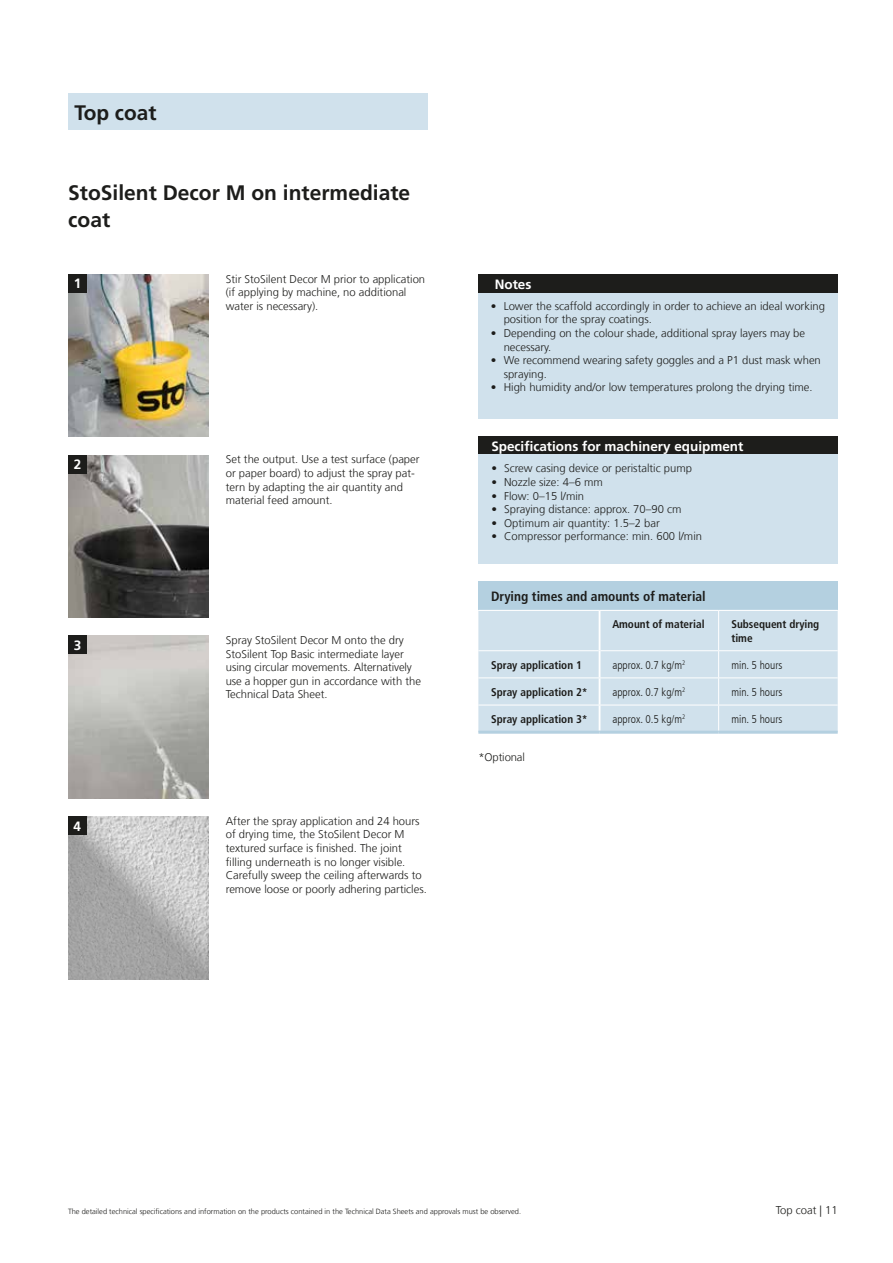
<style>
.page{position:relative;width:893px;height:1263px;background:#fff}
.page>*{position:absolute;margin:0;border:0;box-sizing:border-box;transform-origin:0 0}
.t1{font:700 21px/27.2px "Sto Frutiger";color:#1d1d1b}
.t2{font:700 13.5px "Sto Frutiger";color:#fff}
.t3{font:700 condensed 13.5px "Sto Frutiger";color:#1d1d1b}
.t4{font:300 11.25px/13.5px "Sto Frutiger";color:#1d1d1b}
.t5{font:700 condensed 11.25px/13.5px "Sto Frutiger";color:#1d1d1b}
.t6{font:300 condensed 11.25px "Sto Frutiger";color:#1d1d1b}
.t7{font:300 7.5px "Sto Frutiger";color:#1d1d1b}
</style>
<div class="page">
<div style="left:68px;top:94px;width:360px;height:36px;background:#d0e1ec"></div>
<div style="left:478px;top:274px;width:359px;height:145px;background:#d0e1ec"></div>
<div style="left:478px;top:274px;width:359px;height:19px;background:#1d1d1b"></div>
<img style="left:68px;top:274px;width:141px;height:163px">
<div style="left:68px;top:274px;width:19px;height:18px;background:#1d1d1b"></div>
<img style="left:68px;top:455px;width:141px;height:163px">
<div style="left:68px;top:455px;width:19px;height:18px;background:#1d1d1b"></div>
<img style="left:68px;top:636px;width:141px;height:162px">
<div style="left:68px;top:636px;width:19px;height:18px;background:#1d1d1b"></div>
<div style="left:479px;top:437px;width:359px;height:126px;background:#d0e1ec"></div>
<div style="left:479px;top:437px;width:359px;height:17px;background:#1d1d1b"></div>
<div style="left:478px;top:581px;width:360px;height:29px;background:#b4d0e0"></div>
<svg style="left:478px;top:611px;width:360px;height:120px"></svg>
<hr style="left:478px;top:731px;width:122px;height:3px;background:#b4d0e0">
<hr style="left:600px;top:731px;width:119px;height:3px;background:#b4d0e0">
<hr style="left:719px;top:731px;width:119px;height:3px;background:#b4d0e0">
<hr style="left:478px;top:705px;width:122px;height:1px;background:#fff">
<hr style="left:600px;top:705px;width:119px;height:1px;background:#fff">
<hr style="left:719px;top:705px;width:119px;height:1px;background:#fff">
<hr style="left:478px;top:677px;width:122px;height:1px;background:#fff">
<hr style="left:600px;top:677px;width:119px;height:1px;background:#fff">
<hr style="left:719px;top:677px;width:119px;height:1px;background:#fff">
<img style="left:68px;top:816px;width:141px;height:163px">
<div style="left:68px;top:816px;width:18px;height:18px;background:#1d1d1b"></div>
<h1 class="t1" style="left:74px;top:99px;width:84px">Top coat</h1>
<h1 class="t1" style="left:68px;top:179px;width:343px">StoSilent Decor M on intermediate coat</h1>
<p class="t2" style="left:74px;top:276px;width:9px">1</p>
<p class="t4" style="left:226px;top:272px;width:201px">Stir StoSilent Decor M prior to application (if applying by machine, no additional water is necessary).</p>
<p class="t2" style="left:74px;top:456px;width:9px">2</p>
<p class="t4" style="left:226px;top:453px;width:195px">Set the output. Use a test surface (paper or paper board) to adjust the spray pat&shy;tern by adapting the air quantity and material feed amount.</p>
<p class="t2" style="left:74px;top:637px;width:9px">3</p>
<p class="t4" style="left:226px;top:634px;width:197px">Spray StoSilent Decor M onto the dry StoSilent Top Basic intermediate layer using circular movements. Alternatively use a hopper gun in accordance with the Technical Data Sheet.</p>
<p class="t2" style="left:74px;top:818px;width:9px">4</p>
<p class="t4" style="left:226px;top:814px;width:203px">After the spray application and 24 hours of drying time, the StoSilent Decor M textured surface is finished. The joint filling underneath is no longer visible.<br>Carefully sweep the ceiling afterwards to remove loose or poorly adhering particles.</p>
<p class="t2" style="left:495px;top:276px;width:38px">Notes</p>
<p class="t4" style="left:504px;top:299px;width:323px;text-indent:-13px">• Lower the scaffold accordingly in order to achieve an ideal working position for the spray coatings.</p>
<p class="t4" style="left:504px;top:326px;width:303px;text-indent:-13px">• Depending on the colour shade, additional spray layers may be necessary.</p>
<p class="t4" style="left:504px;top:353px;width:319px;text-indent:-13px">• We recommend wearing safety goggles and a P1 dust mask when spraying.</p>
<p class="t4" style="left:491px;top:381px;width:323px">• High humidity and/or low temperatures prolong the drying time.</p>
<p class="t2" style="left:491px;top:438px;width:254px">Specifications for machinery equipment</p>
<p class="t4" style="left:491px;top:462px;width:202px">• Screw casing device or peristaltic pump</p>
<p class="t4" style="left:491px;top:475px;width:113px">• Nozzle size: 4–6 mm</p>
<p class="t4" style="left:491px;top:489px;width:94px">• Flow: 0–15 l/min</p>
<p class="t4" style="left:491px;top:503px;width:192px">• Spraying distance: approx. 70–90 cm</p>
<p class="t4" style="left:491px;top:516px;width:170px">• Optimum air quantity: 1.5–2 bar</p>
<p class="t4" style="left:491px;top:530px;width:212px">• Compressor performance: min. 600 l/min</p>
<p class="t3" style="left:491px;top:588px;width:216px">Drying times and amounts of material</p>
<p class="t5" style="left:612px;top:617px;width:94px">Amount of material</p>
<p class="t5" style="left:731px;top:617px;width:89px">Subsequent drying time</p>
<p class="t5" style="left:491px;top:658px;width:92px">Spray application 1</p>
<p class="t6" style="left:612px;top:658px;width:74px">approx. 0.7 kg/m<sup>2</sup></p>
<p class="t6" style="left:731px;top:658px;width:53px">min. 5 hours</p>
<p class="t5" style="left:491px;top:685px;width:98px">Spray application 2*</p>
<p class="t6" style="left:612px;top:685px;width:74px">approx. 0.7 kg/m<sup>2</sup></p>
<p class="t6" style="left:731px;top:685px;width:53px">min. 5 hours</p>
<p class="t5" style="left:491px;top:712px;width:98px">Spray application 3*</p>
<p class="t6" style="left:612px;top:712px;width:74px">approx. 0.5 kg/m<sup>2</sup></p>
<p class="t6" style="left:731px;top:712px;width:53px">min. 5 hours</p>
<p class="t4" style="left:478px;top:750px;width:48px">*Optional</p>
<p class="t7" style="left:68px;top:1207px;width:455px">The detailed technical specifications and information on the products contained in the Technical Data Sheets and approvals must be observed.</p>
<p class="t4" style="left:776px;top:1203px;width:63px">Top coat | 11</p>
</div>
